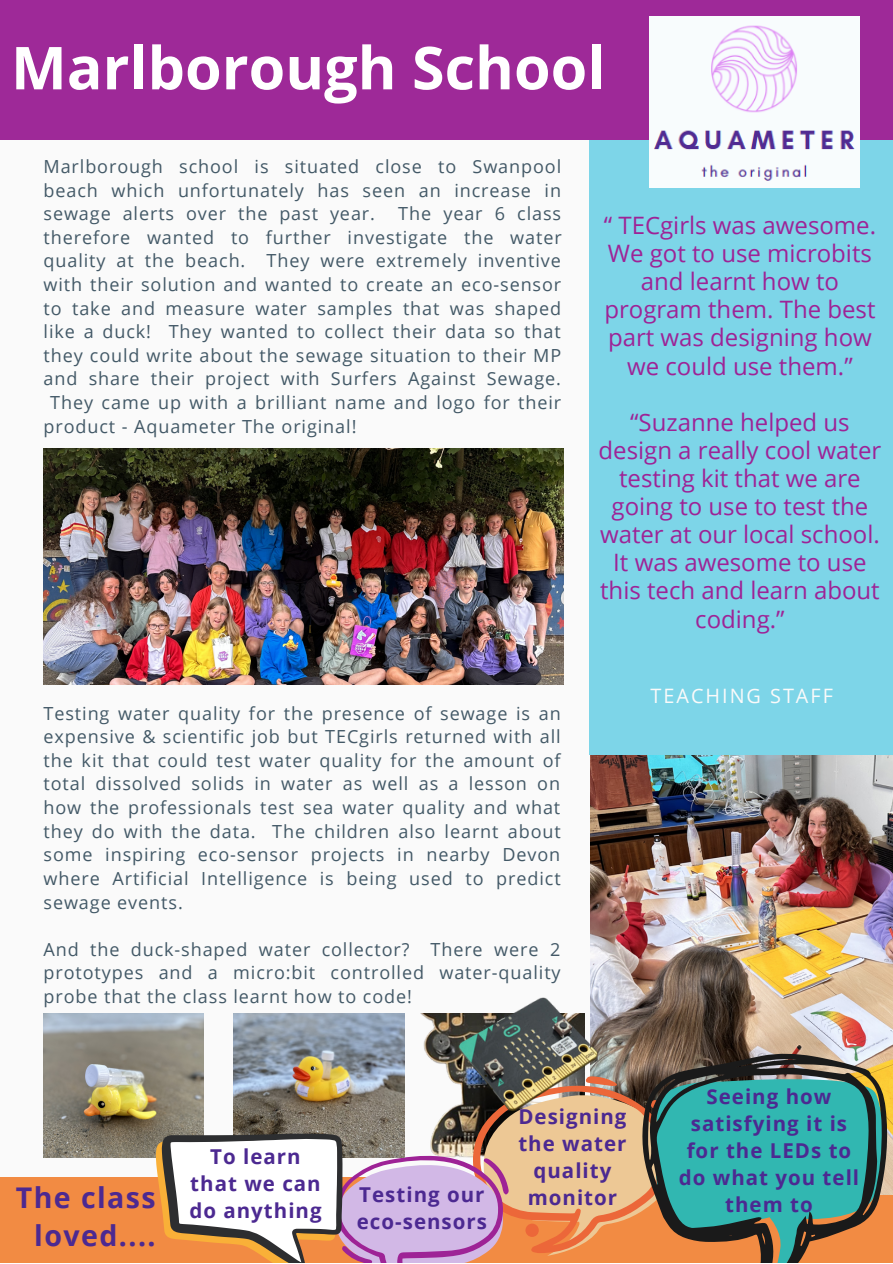
<style>
.page{position:relative;width:893px;height:1264px;background:#fff}
.page>*{position:absolute;margin:0;border:0;box-sizing:border-box;transform-origin:0 0}
.t1{font:700 59.25px "Open Sans";color:#fff}
.t2{font:700 28.5px/38.2px "Open Sans";letter-spacing:.05em;color:#4c2991;text-align:right}
.t3{font:24px/28px "Open Sans";color:#9e2396;text-align:center}
.t4{font:700 20.4px/27px "Open Sans";letter-spacing:.05em;color:#4c2991;text-align:center}
.t5{font:19.8px "Open Sans";letter-spacing:.1em;color:#fafafa}
.t6{font:18px/23.5px "Open Sans";letter-spacing:.05em;color:#435967;text-align:justify}
</style>
<div class="page">
<div style="left:0;top:0;width:892px;height:1262px;background:#fafafa"></div>
<div style="left:589px;top:111px;width:303px;height:644px;background:#7dd5e8"></div>
<div style="left:0;top:1176px;width:892px;height:86px;background:#f28b43"></div>
<img style="left:590px;top:755px;width:302px;height:439px">
<img style="left:44px;top:448px;width:519px;height:236px">
<div style="left:0;top:0;width:892px;height:139px;background:#9e2998"></div>
<img style="left:420px;top:1013px;width:26px;height:53px">
<svg style="left:641px;top:1052px;width:248px;height:210px;background:#529383"></svg>
<img style="left:44px;top:1013px;width:159px;height:144px">
<img style="left:233px;top:1013px;width:171px;height:63px">
<img style="left:446px;top:982px;width:152px;height:94px">
<img style="left:649px;top:17px;width:210px;height:171px">
<svg style="left:156px;top:1076px;width:516px;height:186px"></svg>
<p class="t1" style="left:11px;top:26px;width:596px">Marlborough School</p>
<p class="t6" style="left:44px;top:154px;width:519px">Marlborough school is situated close to Swanpool beach which unfortunately has seen an increase in sewage alerts over the past year.</p>
<p class="t6" style="left:398px;top:201px;width:164px">The year 6 class</p>
<p class="t6" style="left:44px;top:225px;width:519px">therefore wanted to further investigate the water</p>
<p class="t6" style="left:44px;top:249px;width:519px">quality at the beach. They were extremely inventive</p>
<p class="t6" style="left:44px;top:272px;width:519px">with their solution and wanted to create an eco-sensor</p>
<p class="t6" style="left:44px;top:296px;width:519px">to take and measure water samples that was shaped</p>
<p class="t6" style="left:44px;top:319px;width:518px">like a duck! They wanted to collect their data so that</p>
<p class="t6" style="left:44px;top:343px;width:519px">they could write about the sewage situation to their MP</p>
<p class="t6" style="left:44px;top:367px;width:519px">and share their project with Surfers Against Sewage.</p>
<p class="t6" style="left:50px;top:390px;width:512px">They came up with a brilliant name and logo for their</p>
<p class="t6" style="left:44px;top:414px;width:314px">product - Aquameter The original!</p>
<p class="t6" style="left:44px;top:700px;width:519px">Testing water quality for the presence of sewage is an expensive &amp; scientific job but TECgirls returned with all the kit that could test water quality for the amount of total dissolved solids in water as well as a lesson on how the professionals test sea water quality and what they do with the data. The children also learnt about some inspiring eco-sensor projects in nearby Devon where Artificial Intelligence is being used to predict sewage events.</p>
<p class="t6" style="left:44px;top:937px;width:518px">And the duck-shaped water collector? There were 2 prototypes and a micro:bit controlled water-quality probe that the class learnt how to code!</p>
<p class="t3" style="left:603px;top:210px;width:274px">“ TECgirls was awesome.<br>We got to use microbits and learnt how to program them. The best part was designing how we could use them.”</p>
<p class="t3" style="left:598px;top:407px;width:284px">“Suzanne helped us design a really cool water testing kit that we are going to use to test the water at our local school.<br>It was awesome to use this tech and learn about coding.”</p>
<p class="t5" style="left:650px;top:681px;width:184px">TEACHING STAFF</p>
<p class="t2" style="left:16px;top:1177px;width:141px">The class loved....</p>
<p class="t4" style="left:189px;top:1142px;width:134px">To learn that we can do anything</p>
<p class="t4" style="left:518px;top:1102px;width:110px">Designing the water quality</p>
<p class="t4" style="left:359px;top:1180px;width:127px">Testing our</p>
<p class="t4" style="left:527px;top:1183px;width:91px">monitor</p>
<p class="t4" style="left:357px;top:1207px;width:132px">eco-sensors</p>
<p class="t4" style="left:678px;top:1082px;width:182px">Seeing how satisfying it is for the LEDs to do what you tell them to</p>
</div>
